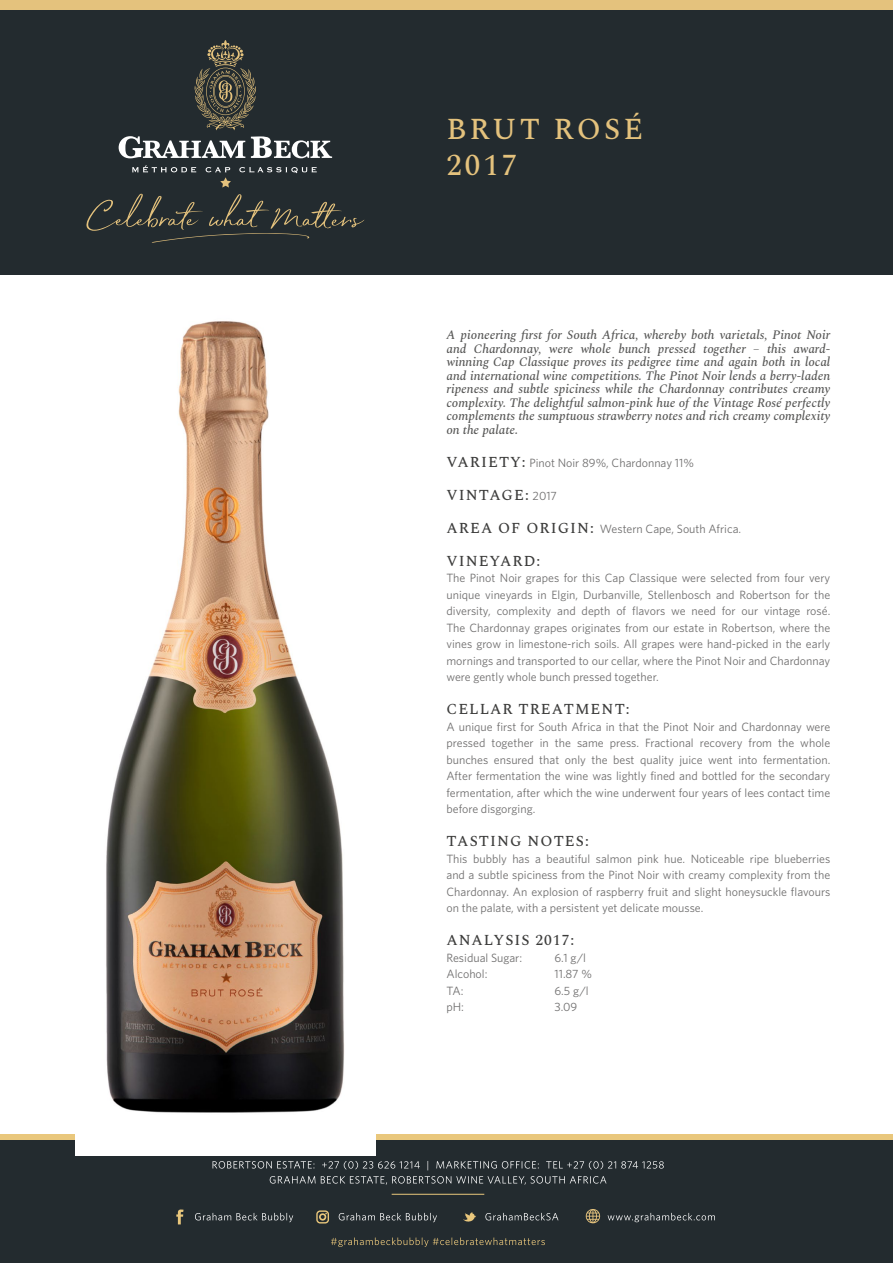
<style>
.page{position:relative;width:893px;height:1263px;background:#fff}
.page>*{position:absolute;margin:0;border:0;box-sizing:border-box;transform-origin:0 0}
.t1{font:500 30px/36px "Spectral";letter-spacing:.1em;color:#e4c27d}
.t2{font:500 15px "Spectral";letter-spacing:.07em;color:#3c3c3b}
.t3{font:italic 500 12.75px/13.5px "Spectral";color:#575756;text-align:justify}
.t4{font:12px/16.5px "Whitney";color:#706f6f;text-align:justify}
.s1{font-family:"Spectral";font-weight:500;font-size:15px;color:#3c3c3b}
.s2{font-family:"Whitney";font-weight:400;font-size:12px;color:#706f6f}
</style>
<div class="page">
<div style="left:0;top:9px;width:893px;height:266px;background:#232b2f"></div>
<div style="left:0;top:0;width:893px;height:10px;background:#e4c27d"></div>
<svg style="left:86px;top:194px;width:279px;height:49px"></svg>
<svg style="left:132px;top:165px;width:64px;height:7px"></svg>
<svg style="left:239px;top:167px;width:78px;height:6px"></svg>
<svg style="left:206px;top:167px;width:25px;height:21px"></svg>
<svg style="left:119px;top:136px;width:126px;height:22px"></svg>
<svg style="left:251px;top:136px;width:81px;height:22px"></svg>
<svg style="left:194px;top:40px;width:62px;height:90px"></svg>
<div style="left:0;top:1134px;width:893px;height:17px;background:#e9c77c"></div>
<div style="left:0;top:1140px;width:893px;height:123px;background:#232b2f"></div>
<svg style="left:270px;top:1176px;width:336px;height:9px"></svg>
<svg style="left:213px;top:1161px;width:451px;height:9px"></svg>
<hr style="left:392px;top:1194px;width:92px;height:1px;background:#e9c77c">
<svg style="left:316px;top:1210px;width:13px;height:13px"></svg>
<svg style="left:176px;top:1209px;width:8px;height:15px"></svg>
<svg style="left:463px;top:1212px;width:13px;height:10px"></svg>
<svg style="left:586px;top:1209px;width:14px;height:14px"></svg>
<svg style="left:608px;top:1213px;width:107px;height:9px"></svg>
<svg style="left:485px;top:1213px;width:73px;height:7px"></svg>
<svg style="left:331px;top:1237px;width:214px;height:10px"></svg>
<svg style="left:195px;top:1213px;width:98px;height:9px"></svg>
<svg style="left:339px;top:1213px;width:98px;height:9px"></svg>
<img style="left:75px;top:321px;width:301px;height:834px">
<h1 class="t1" style="left:446px;top:108px;width:198px">BRUT ROSÉ<br>2017</h1>
<p class="t3" style="left:446px;top:327px;width:385px">A pioneering first for South Africa, whereby both varietals, Pinot Noir and Chardonnay, were whole bunch pressed together – this award&shy;winning Cap Classique proves its pedigree time and again both in local and international wine competitions. The Pinot Noir lends a berry-laden ripeness and subtle spiciness while the Chardonnay contributes creamy complexity. The delightful salmon-pink hue of the Vintage Rosé perfectly complements the sumptuous strawberry notes and rich creamy complexity on the palate.</p>
<p class="t4" style="left:446px;top:454px;width:249px"><span class="s1">VARIETY:</span> Pinot Noir 89%, Chardonnay 11%</p>
<p class="t2" style="left:446px;top:484px;width:112px">VINTAGE: <span class="s2">2017</span></p>
<p class="t4" style="left:446px;top:520px;width:296px"><span class="s1">AREA OF ORIGIN:</span> Western Cape, South Africa.</p>
<p class="t2" style="left:446px;top:550px;width:95px">VINEYARD:</p>
<p class="t4" style="left:446px;top:569px;width:385px">The Pinot Noir grapes for this Cap Classique were selected from four very unique vineyards in Elgin, Durbanville, Stellenbosch and Robertson for the diversity, complexity and depth of flavors we need for our vintage rosé.<br>The Chardonnay grapes originates from our estate in Robertson, where the vines grow in limestone-rich soils. All grapes were hand-picked in the early mornings and transported to our cellar, where the Pinot Noir and Chardonnay were gently whole bunch pressed together.</p>
<p class="t2" style="left:446px;top:698px;width:185px">CELLAR TREATMENT:</p>
<p class="t4" style="left:446px;top:718px;width:385px">A unique first for South Africa in that the Pinot Noir and Chardonnay were pressed together in the same press. Fractional recovery from the whole bunches ensured that only the best quality juice went into fermentation.<br>After fermentation the wine was lightly fined and bottled for the secondary fermentation, after which the wine underwent four years of lees contact time before disgorging.</p>
<p class="t2" style="left:446px;top:830px;width:144px">TASTING NOTES:</p>
<p class="t4" style="left:446px;top:850px;width:385px">This bubbly has a beautiful salmon pink hue. Noticeable ripe blueberries and a subtle spiciness from the Pinot Noir with creamy complexity from the Chardonnay. An explosion of raspberry fruit and slight honeysuckle flavours on the palate, with a persistent yet delicate mousse.</p>
<p class="t2" style="left:446px;top:929px;width:129px">ANALYSIS 2017:</p>
<p class="t4" style="left:446px;top:949px;width:77px">Residual Sugar:</p>
<p class="t4" style="left:554px;top:949px;width:33px">6.1 g/l</p>
<p class="t4" style="left:446px;top:965px;width:42px">Alcohol:</p>
<p class="t4" style="left:554px;top:965px;width:39px">11.87 %</p>
<p class="t4" style="left:446px;top:982px;width:18px">TA:</p>
<p class="t4" style="left:554px;top:982px;width:36px">6.5 g/l</p>
<p class="t4" style="left:446px;top:998px;width:19px">pH:</p>
<p class="t4" style="left:554px;top:998px;width:24px">3.09</p>
</div>
